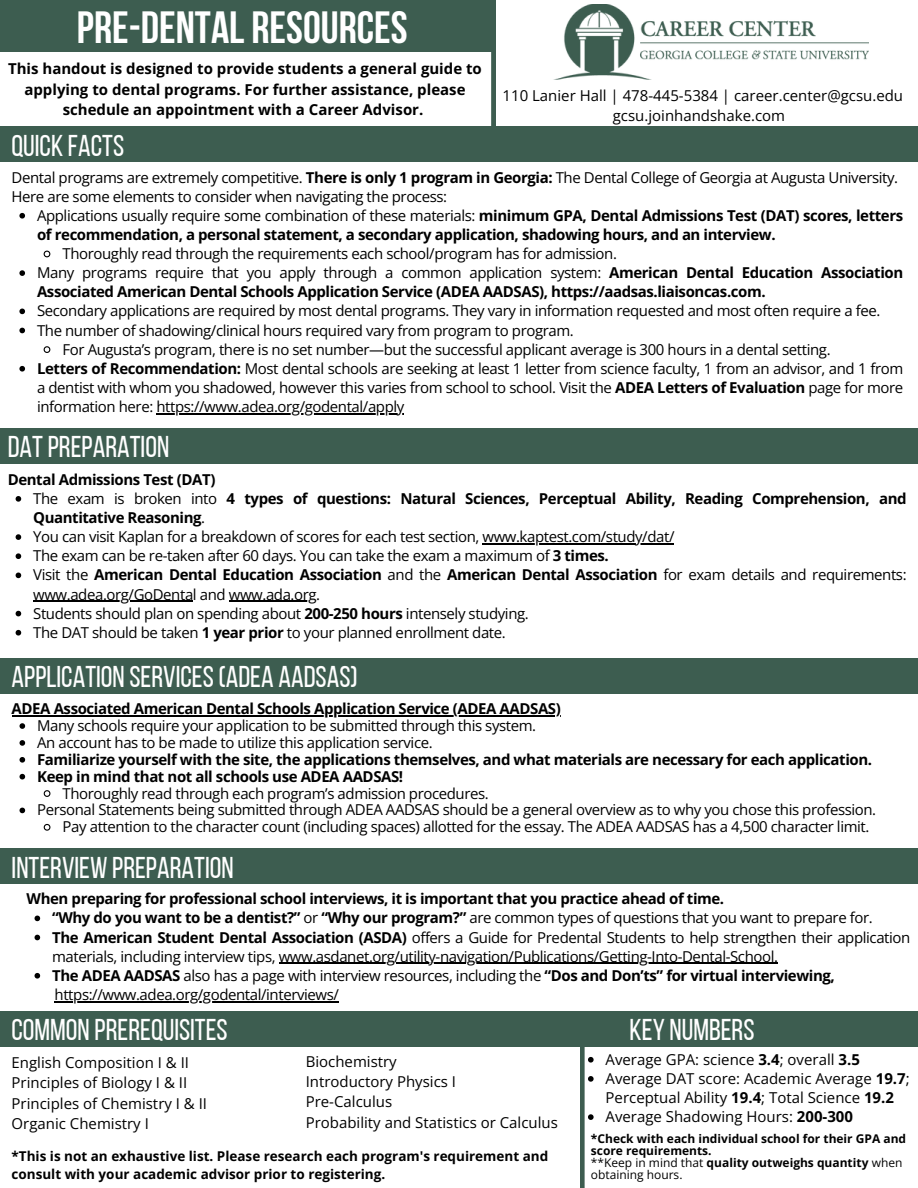
<style>
.page{position:relative;width:918px;height:1188px;background:#fff}
.page>*{position:absolute;margin:0;border:0;box-sizing:border-box;transform-origin:0 0}
.t1{font:700 45px "Bebas Neue";color:#fff}
.t2{font:30px "Bebas Neue";color:#fff}
.t3{font:15px/19.2px "Open Sans";letter-spacing:-.025em;color:#000}
.t4{font:700 15px/19.2px "Open Sans";letter-spacing:-.025em;color:#000}
.t5{font:15px/20.2px "Open Sans";color:#000}
.t6{font:700 15px/20.2px "Open Sans";color:#000;text-align:center}
.t7{font:700 13.5px/18px "Open Sans";color:#000}
.t8{font:700 12px/12px "Open Sans";color:#000}
.t9{font:12px/12px "Open Sans";color:#000}
.s1{font-weight:700}
.s2{font-weight:400}
</style>
<div class="page">
<svg style="left:491px;top:52px;width:5px;height:74px"></svg>
<div style="left:0;top:126px;width:918px;height:36px;background:#3d5d50"></div>
<div style="left:0;top:0;width:496px;height:52px;background:#3d5d50"></div>
<img style="left:553px;top:5px;width:316px;height:75px">
<div style="left:0;top:428px;width:918px;height:36px;background:#3d5d50"></div>
<svg style="left:16px;top:496px;width:5px;height:6px"></svg>
<svg style="left:16px;top:534px;width:5px;height:6px"></svg>
<hr style="left:482px;top:543px;width:192px;height:1px;background:#000">
<svg style="left:16px;top:553px;width:5px;height:6px"></svg>
<svg style="left:16px;top:573px;width:5px;height:5px"></svg>
<hr style="left:33px;top:601px;width:160px;height:1px;background:#000">
<hr style="left:229px;top:601px;width:87px;height:1px;background:#000">
<svg style="left:16px;top:611px;width:5px;height:5px"></svg>
<svg style="left:16px;top:630px;width:5px;height:6px"></svg>
<svg style="left:580px;top:1047px;width:11px;height:141px"></svg>
<div style="left:0;top:1011px;width:918px;height:36px;background:#3d5d50"></div>
<svg style="left:588px;top:1057px;width:6px;height:6px"></svg>
<svg style="left:588px;top:1076px;width:6px;height:6px"></svg>
<svg style="left:588px;top:1114px;width:6px;height:6px"></svg>
<svg style="left:19px;top:213px;width:6px;height:6px"></svg>
<svg style="left:43px;top:250px;width:8px;height:8px"></svg>
<svg style="left:19px;top:270px;width:6px;height:6px"></svg>
<svg style="left:19px;top:309px;width:6px;height:5px"></svg>
<svg style="left:19px;top:328px;width:6px;height:5px"></svg>
<svg style="left:43px;top:346px;width:8px;height:7px"></svg>
<svg style="left:19px;top:366px;width:6px;height:6px"></svg>
<hr style="left:156px;top:413px;width:248px;height:1px;background:#000">
<div style="left:0;top:658px;width:918px;height:36px;background:#3d5d50"></div>
<hr style="left:12px;top:715px;width:549px;height:1px;background:#000">
<svg style="left:20px;top:723px;width:5px;height:6px"></svg>
<svg style="left:20px;top:740px;width:5px;height:6px"></svg>
<svg style="left:20px;top:757px;width:5px;height:6px"></svg>
<svg style="left:20px;top:774px;width:5px;height:5px"></svg>
<svg style="left:43px;top:790px;width:8px;height:7px"></svg>
<svg style="left:20px;top:808px;width:5px;height:5px"></svg>
<svg style="left:43px;top:823px;width:8px;height:8px"></svg>
<svg style="left:35px;top:916px;width:5px;height:5px"></svg>
<svg style="left:35px;top:935px;width:5px;height:5px"></svg>
<hr style="left:279px;top:963px;width:499px;height:1px;background:#000">
<svg style="left:35px;top:973px;width:5px;height:6px"></svg>
<hr style="left:55px;top:1001px;width:284px;height:1px;background:#000">
<div style="left:0;top:848px;width:918px;height:36px;background:#3d5d50"></div>
<h1 class="t1" style="left:77px;top:10px;width:332px">PRE-DENTAL RESOURCES</h1>
<h2 class="t6" style="left:8px;top:59px;width:475px">This handout is designed to provide students a general guide to applying to dental programs. For further assistance, please schedule an appointment with a Career Advisor.</h2>
<p class="t2" style="left:12px;top:133px;width:114px">QUICK FACTS</p>
<h4 class="t5" style="left:503px;top:85px;width:402px;text-align:center">110 Lanier Hall | 478-445-5384 | career.center@gcsu.edu gcsu.joinhandshake.com</h4>
<h3 class="t3" style="left:12px;top:167px;width:888px">Dental programs are extremely competitive. <span class="s1">There is only 1 program in Georgia:</span> The Dental College of Georgia at Augusta University.<br>Here are some elements to consider when navigating the process:</h3>
<p class="t4" style="left:37px;top:205px;width:868px"><span class="s2">Applications usually require some combination of these materials:</span> minimum GPA, Dental Admissions Test (DAT) scores, letters of recommendation, a personal statement, a secondary application, shadowing hours, and an interview.</p>
<p class="t3" style="left:63px;top:244px;width:556px">Thoroughly read through the requirements each school/program has for admission.</p>
<p class="t4" style="left:37px;top:263px;width:868px"><span class="s2">Many programs require that you apply through a common application system:</span> American Dental Education Association<br>Associated American Dental Schools Application Service (ADEA AADSAS), https://aadsas.liaisoncas.com.</p>
<p class="t3" style="left:37px;top:301px;width:845px">Secondary applications are required by most dental programs. They vary in information requested and most often require a fee.</p>
<p class="t3" style="left:37px;top:320px;width:538px">The number of shadowing/clinical hours required vary from program to program.</p>
<p class="t3" style="left:63px;top:339px;width:770px">For Augusta’s program, there is no set number—but the successful applicant average is 300 hours in a dental setting.</p>
<p class="t3" style="left:37px;top:358px;width:868px;text-align:justify"><span class="s1">Letters of Recommendation:</span> Most dental schools are seeking at least 1 letter from science faculty, 1 from an advisor, and 1 from a dentist with whom you shadowed, however this varies from school to school. Visit the <span class="s1">ADEA Letters of Evaluation</span> page for more information here: https://www.adea.org/godental/apply</p>
<h4 class="t2" style="left:8px;top:435px;width:163px">DATPREPARATION</h4>
<p class="t4" style="left:8px;top:469px;width:209px">Dental Admissions Test (DAT)</p>
<p class="t4" style="left:33px;top:488px;width:875px"><span class="s2">The exam is broken into</span> 4 types of questions: Natural Sciences, Perceptual Ability, Reading Comprehension, and<br>Quantitative Reasoning<span class="s2">.</span></p>
<p class="t3" style="left:33px;top:527px;width:643px">You can visit Kaplan for a breakdown of scores for each test section, www.kaptest.com/study/dat/</p>
<p class="t3" style="left:33px;top:546px;width:577px">The exam can be re-taken after 60 days. You can take the exam a maximum of <span class="s1">3 times.</span></p>
<p class="t4" style="left:33px;top:565px;width:875px"><span class="s2">Visit the</span> American Dental Education Association <span class="s2">and the</span> American Dental Association <span class="s2">for exam details and requirements:</span></p>
<p class="t3" style="left:33px;top:584px;width:288px">www.adea.org/GoDental and www.ada.org.</p>
<h2 class="t3" style="left:33px;top:603px;width:497px">Students should plan on spending about <span class="s1">200-250 hours</span> intensely studying.<br>The DAT should be taken <span class="s1">1 year prior</span> to your planned enrollment date.</h2>
<p class="t2" style="left:12px;top:664px;width:348px">APPLICATION SERVICES(ADEA AADSAS)</p>
<h4 class="t4" style="left:12px;top:699px;width:551px">ADEA Associated American Dental Schools Application Service (ADEA AADSAS)</h4>
<h2 class="t3" style="left:37px;top:716px;width:501px">Many schools require your application to be submitted through this system.</h2>
<h2 class="t3" style="left:37px;top:733px;width:397px">An account has to be made to utilize this application service.</h2>
<p class="t4" style="left:37px;top:749px;width:837px">Familiarize yourself with the site, the applications themselves, and what materials are necessary for each application.</p>
<p class="t4" style="left:37px;top:766px;width:368px">Keep in mind that not all schools use ADEA AADSAS!</p>
<p class="t3" style="left:63px;top:783px;width:428px">Thoroughly read through each program’s admission procedures.</p>
<p class="t3" style="left:37px;top:800px;width:841px">Personal Statements being submitted through ADEA AADSAS should be a general overview as to why you chose this profession.</p>
<p class="t3" style="left:63px;top:817px;width:808px">Pay attention to the character count (including spaces) allotted for the essay. The ADEA AADSAS has a 4,500 character limit.</p>
<h2 class="t2" style="left:12px;top:855px;width:224px">INTERVIEW PREPARATION</h2>
<h4 class="t4" style="left:27px;top:889px;width:699px">When preparing for professional school interviews, it is important that you practice ahead of time.</h4>
<h4 class="t3" style="left:52px;top:908px;width:822px"><span class="s1">“Why do you want to be a dentist?”</span> or <span class="s1">“Why our program?”</span> are common types of questions that you want to prepare for.</h4>
<h5 class="t3" style="left:52px;top:927px;width:860px"><span class="s1">The American Student Dental Association (ASDA)</span> offers a Guide for Predental Students to help strengthen their application materials, including interview tips, www.asdanet.org/utility-navigation/Publications/Getting-Into-Dental-School.</h5>
<p class="t3" style="left:52px;top:965px;width:784px"><span class="s1">The ADEA AADSAS</span> also has a page with interview resources, including the <span class="s1">“Dos and Don’ts” for virtual interviewing, </span>https://www.adea.org/godental/interviews/</p>
<h3 class="t2" style="left:12px;top:1018px;width:218px">COMMON PREREQUISITES</h3>
<p class="t2" style="left:630px;top:1018px;width:126px">KEY NUMBERS</p>
<p class="t5" style="left:12px;top:1052px;width:197px">English Composition I &amp; II<br>Principles of Biology I &amp; II<br>Principles of Chemistry I &amp; II</p>
<p class="t5" style="left:12px;top:1113px;width:139px">Organic Chemistry I</p>
<p class="t5" style="left:306px;top:1051px;width:254px">Biochemistry<br>Introductory Physics I<br>Pre-Calculus<br>Probability and Statistics or Calculus</p>
<p class="t5" style="left:606px;top:1049px;width:256px">Average GPA: science <span class="s1">3.4</span>; overall <span class="s1">3.5</span></p>
<p class="t5" style="left:606px;top:1069px;width:306px;line-height:19.2px">Average DAT score: Academic Average <span class="s1">19.7</span>;<br>Perceptual Ability <span class="s1">19.4</span>; Total Science <span class="s1">19.2</span></p>
<h2 class="t5" style="left:606px;top:1106px;width:249px">Average Shadowing Hours: <span class="s1">200-300</span></h2>
<p class="t8" style="left:591px;top:1133px;width:317px">*Check with each individual school for their GPA and score requirements.</p>
<p class="t9" style="left:591px;top:1157px;width:313px">**Keep in mind that <span class="s1">quality outweighs quantity</span> when obtaining hours.</p>
<h3 class="t7" style="left:12px;top:1147px;width:538px">*This is not an exhaustive list. Please research each program's requirement and consult with your academic advisor prior to registering.</h3>
</div>
